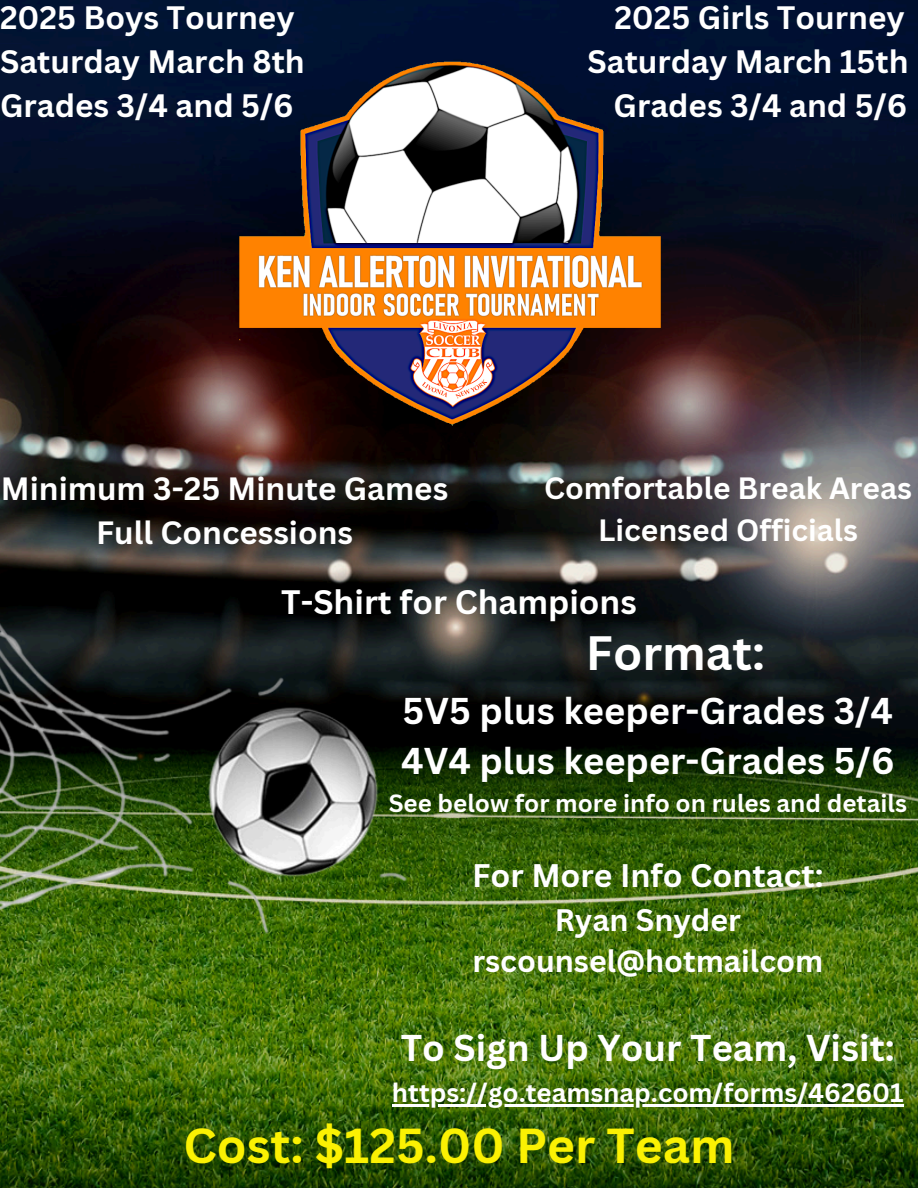
<style>
.page{position:relative;width:918px;height:1188px;background:#fff}
.page>*{position:absolute;margin:0;border:0;box-sizing:border-box;transform-origin:0 0}
.t1{font:700 47.85px "Canva Sans";color:#fbf103}
.t2{font:700 46.95px "Canva Sans";color:#fff}
.t3{font:700 36.3px "Canva Sans";color:#fff}
.t4{font:700 33px "Canva Sans";color:#fff}
.t5{font:700 31.8px "Canva Sans";color:#fff}
.t6{font:700 31.5px "Canva Sans";color:#fff}
.t7{font:700 31.35px/43.8px "Canva Sans";color:#fff;text-align:center}
.t8{font:700 30.3px/41.7px "Canva Sans";color:#fff;text-align:center}
.t9{font:700 30px/41.7px "Canva Sans";color:#fff;text-align:center}
.t10{font:700 25.8px "Canva Sans";color:#fff}
.t11{font:700 24.15px "Canva Sans";color:#fff}
</style>
<div class="page">
<img style="left:0;top:0;width:918px;height:1188px">
<img style="left:234px;top:52px;width:430px;height:382px">
<hr style="left:392px;top:1104px;width:512px;height:2px;background:#fff">
<img style="left:0;top:577px;width:426px;height:432px">
<h2 class="t6" style="left:0;top:-4px;width:296px">2025 Boys Tourney</h2>
<h2 class="t6" style="left:614px;top:-4px;width:292px">2025 Girls Tourney</h2>
<h2 class="t6" style="left:0;top:40px;width:306px">Saturday March 8th</h2>
<h2 class="t6" style="left:587px;top:40px;width:323px">Saturday March 15th</h2>
<h2 class="t6" style="left:0;top:84px;width:295px">Grades 3/4 and 5/6</h2>
<h2 class="t6" style="left:614px;top:84px;width:295px">Grades 3/4 and 5/6</h2>
<p class="t7" style="left:1px;top:466px;width:449px">Minimum 3-25 Minute Games<br>Full Concessions</p>
<h2 class="t9" style="left:544px;top:466px;width:370px">Comfortable Break Areas<br>Licensed Officials</h2>
<h2 class="t4" style="left:281px;top:579px;width:357px">T-Shirt for Champions</h2>
<p class="t2" style="left:586px;top:620px;width:181px">Format:</p>
<h2 class="t3" style="left:403px;top:685px;width:492px">5V5 plus keeper-Grades 3/4</h2>
<p class="t3" style="left:401px;top:736px;width:495px">4V4 plus keeper-Grades 5/6</p>
<p class="t11" style="left:389px;top:786px;width:520px">See below for more info on rules and details</p>
<p class="t5" style="left:472px;top:853px;width:353px">For More Info Contact:</p>
<p class="t8" style="left:472px;top:898px;width:352px">Ryan Snyder rscounsel@hotmailcom</p>
<p class="t3" style="left:401px;top:1023px;width:496px">To Sign Up Your Team, Visit:</p>
<h2 class="t10" style="left:392px;top:1074px;width:513px">https://go.teamsnap.com/forms/462601</h2>
<p class="t1" style="left:183px;top:1111px;width:553px">Cost: $125.00 Per Team</p>
</div>
